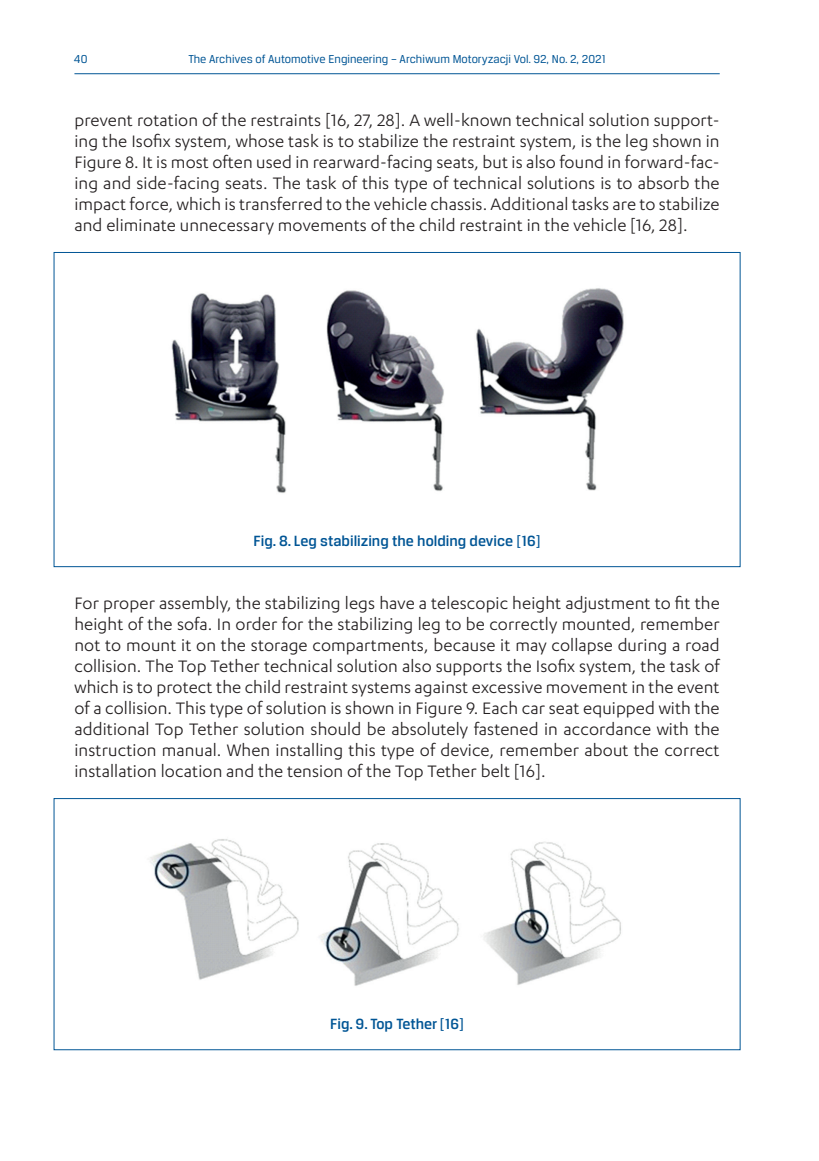
<style>
.page{position:relative;width:819px;height:1161px;background:#fff}
.page>*{position:absolute;margin:0;border:0;box-sizing:border-box;transform-origin:0 0}
.t1{font:19.25px/21px "Karbon";letter-spacing:.005em;color:#231f20;text-align:justify}
.t2{font:500 15.75px "Breuer Text";color:#005595}
.t3{font:12.25px "Breuer Text";color:#005595}
</style>
<div class="page">
<hr style="left:74px;top:73px;width:645px;height:1px;background:#005595">
<img style="left:171px;top:288px;width:453px;height:205px">
<img style="left:150px;top:839px;width:471px;height:147px">
<div style="left:54px;top:798px;width:686px;height:252px;border:1px solid #005595"></div>
<p class="t3" style="left:74px;top:52px;width:15px">40</p>
<p class="t3" style="left:188px;top:52px;width:419px">The Archives of Automotive Engineering – Archiwum Motoryzacji Vol. 92, No. 2, 2021</p>
<p class="t1" style="left:74px;top:109px;width:646px">prevent rotation of the restraints [16, 27, 28]. A well-known technical solution support&shy;ing the Isofix system, whose task is to stabilize the restraint system, is the leg shown in Figure 8. It is most often used in rearward-facing seats, but is also found in forward-fac&shy;ing and side-facing seats. The task of this type of technical solutions is to absorb the impact force, which is transferred to the vehicle chassis. Additional tasks are to stabilize and eliminate unnecessary movements of the child restraint in the vehicle [16, 28].</p>
<p class="t2" style="left:253px;top:532px;width:288px">Fig. 8. Leg stabilizing the holding device [16]</p>
<p class="t1" style="left:74px;top:592px;width:646px">For proper assembly, the stabilizing legs have a telescopic height adjustment to fit the height of the sofa. In order for the stabilizing leg to be correctly mounted, remember not to mount it on the storage compartments, because it may collapse during a road collision. The Top Tether technical solution also supports the Isofix system, the task of which is to protect the child restraint systems against excessive movement in the event of a collision. This type of solution is shown in Figure 9. Each car seat equipped with the additional Top Tether solution should be absolutely fastened in accordance with the instruction manual. When installing this type of device, remember about the correct installation location and the tension of the Top Tether belt [16].</p>
<p class="t2" style="left:330px;top:1015px;width:135px">Fig. 9. Top Tether [16]</p>
</div>
